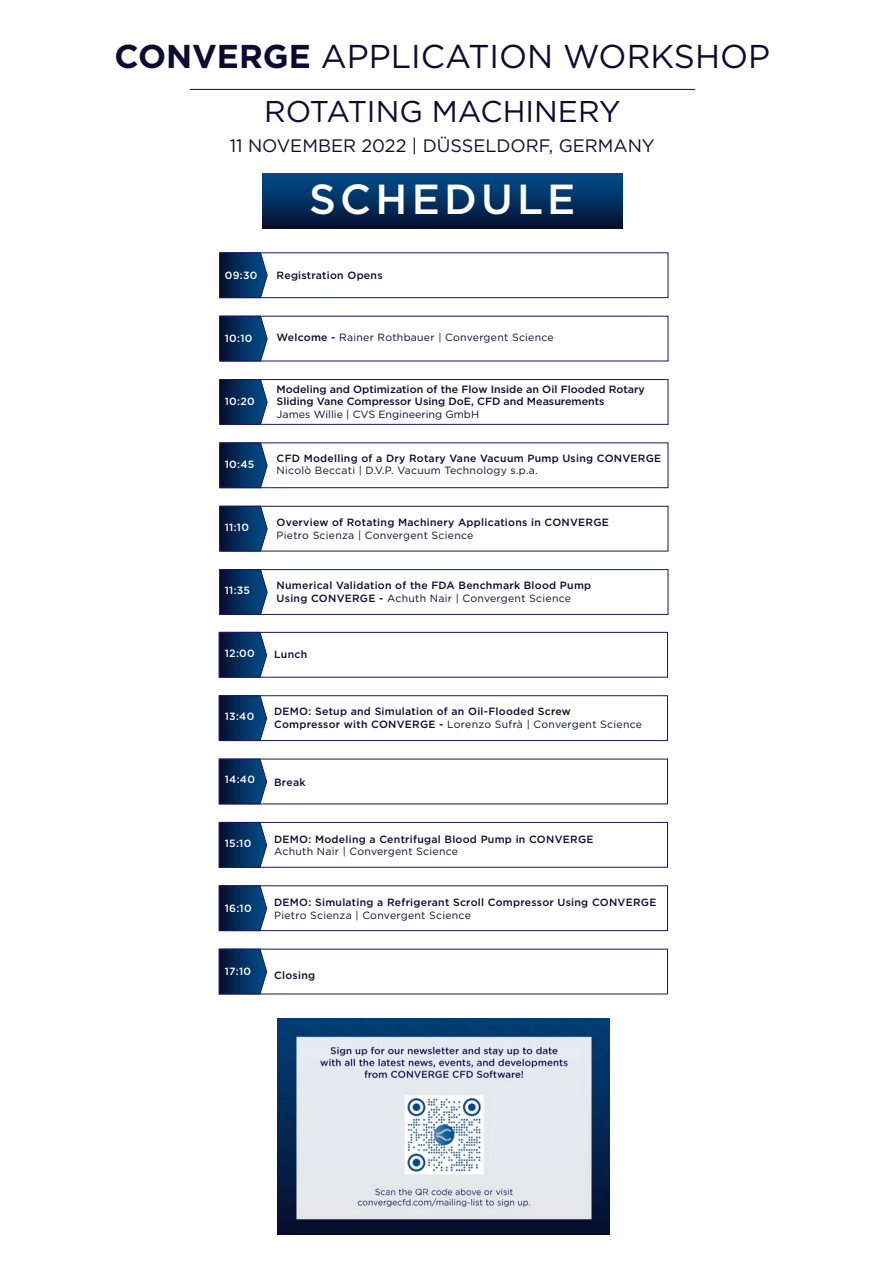
<style>
.page{position:relative;width:893px;height:1263px;background:#fff}
.page>*{position:absolute;margin:0;border:0;box-sizing:border-box;transform-origin:0 0}
.t1{font:500 42px "Gotham";letter-spacing:.1em;color:#fff}
.t2{font:33px "Gotham";color:#0e0a32}
.t3{font:30px "Gotham";color:#0e0a32}
.t4{font:18px "Gotham";color:#0e0a32}
.t5{font:500 10.5px/12.6px "Gotham";letter-spacing:.025em;color:#0e0a32}
.t6{font:500 10.5px/12.6px "Gotham";color:#0e0a32}
.t7{font:500 10.5px "Gotham";color:#fff}
.t8{font:10.5px "Gotham";letter-spacing:.025em;color:#0e0a32}
.s1{font-weight:700}
.s2{font-weight:500}
.s3{font-weight:400}
</style>
<div class="page">
<div style="left:262px;top:173px;width:360px;height:56px;background:linear-gradient(to bottom,#00508d,#061030)"></div>
<hr style="left:190px;top:89px;width:505px;height:1px;background:#0e0a32">
<div style="left:219px;top:252px;width:449px;height:46px;border:1px solid #1b1464"></div>
<svg style="left:219px;top:252px;width:49px;height:47px;background:#1b3d6b"></svg>
<svg style="left:219px;top:315px;width:49px;height:47px;background:#1a3d6a"></svg>
<div style="left:219px;top:379px;width:449px;height:46px;border:1px solid #1b1464"></div>
<svg style="left:219px;top:379px;width:49px;height:46px;background:#173a68"></svg>
<div style="left:219px;top:442px;width:449px;height:46px;border:1px solid #1b1464"></div>
<svg style="left:219px;top:442px;width:49px;height:47px;background:#1b3d6a"></svg>
<div style="left:219px;top:506px;width:449px;height:45px;border:1px solid #1b1464"></div>
<svg style="left:219px;top:505px;width:49px;height:47px;background:#1a3d6a"></svg>
<div style="left:219px;top:569px;width:449px;height:46px;border:1px solid #1b1464"></div>
<svg style="left:219px;top:569px;width:49px;height:46px;background:#173a68"></svg>
<div style="left:219px;top:632px;width:449px;height:45px;border:1px solid #1b1464"></div>
<svg style="left:218px;top:632px;width:49px;height:46px;background:#173b69"></svg>
<div style="left:219px;top:695px;width:449px;height:46px;border:1px solid #1b1464"></div>
<svg style="left:218px;top:695px;width:49px;height:46px;background:#173a68"></svg>
<svg style="left:218px;top:758px;width:49px;height:47px;background:#1b3d6b"></svg>
<div style="left:219px;top:822px;width:449px;height:46px;border:1px solid #1b1464"></div>
<svg style="left:218px;top:822px;width:49px;height:46px;background:#173a68"></svg>
<div style="left:219px;top:885px;width:449px;height:46px;border:1px solid #1b1464"></div>
<svg style="left:218px;top:885px;width:49px;height:46px;background:#173b68"></svg>
<svg style="left:218px;top:948px;width:49px;height:47px;background:#1b3d6b"></svg>
<img style="left:278px;top:1019px;width:331px;height:215px">
<p class="t2" style="left:114px;top:36px;width:657px"><span class="s1">CONVERGE</span> APPLICATION WORKSHOP</p>
<p class="t3" style="left:264px;top:93px;width:358px">ROTATING MACHINERY</p>
<p class="t4" style="left:230px;top:134px;width:427px">11 NOVEMBER 2022 | DÜSSELDORF, GERMANY</p>
<p class="t1" style="left:309px;top:172px;width:268px">SCHEDULE</p>
<p class="t7" style="left:225px;top:268px;width:34px">09:30</p>
<p class="t5" style="left:277px;top:269px;width:107px">Registration Opens</p>
<p class="t7" style="left:225px;top:331px;width:29px">10:10</p>
<p class="t8" style="left:277px;top:330px;width:279px"><span class="s2">Welcome -</span> Rainer Rothbauer | Convergent Science</p>
<p class="t7" style="left:225px;top:394px;width:31px">10:20</p>
<p class="t7" style="left:225px;top:457px;width:31px">10:45</p>
<p class="t6" style="left:277px;top:382px;width:370px">Modeling and Optimization of the Flow Inside an Oil Flooded Rotary<br>Sliding Vane Compressor Using DoE, CFD and Measurements<br><span class="s3">James Willie | CVS Engineering GmbH</span></p>
<p class="t5" style="left:277px;top:452px;width:386px">CFD Modelling of a Dry Rotary Vane Vacuum Pump Using CONVERGE<br><span class="s3">Nicolò Beccati | D.V.P. Vacuum Technology s.p.a.</span></p>
<p class="t7" style="left:225px;top:520px;width:26px">11:10</p>
<p class="t5" style="left:277px;top:516px;width:334px">Overview of Rotating Machinery Applications in CONVERGE<br><span class="s3">Pietro Scienza | Convergent Science</span></p>
<p class="t7" style="left:225px;top:583px;width:27px">11:35</p>
<p class="t5" style="left:277px;top:579px;width:316px">Numerical Validation of the FDA Benchmark Blood Pump<br>Using CONVERGE - <span class="s3">Achuth Nair | Convergent Science</span></p>
<p class="t7" style="left:225px;top:646px;width:31px">12:00</p>
<p class="t5" style="left:274px;top:648px;width:35px">Lunch</p>
<p class="t7" style="left:225px;top:709px;width:31px">13:40</p>
<p class="t5" style="left:274px;top:705px;width:369px">DEMO: Setup and Simulation of an Oil-Flooded Screw<br>Compressor with CONVERGE - <span class="s3">Lorenzo Sufrà | Convergent Science</span></p>
<p class="t7" style="left:225px;top:772px;width:32px">14:40</p>
<p class="t5" style="left:274px;top:776px;width:33px">Break</p>
<p class="t7" style="left:225px;top:836px;width:28px">15:10</p>
<p class="t5" style="left:274px;top:832px;width:321px">DEMO: Modeling a Centrifugal Blood Pump in CONVERGE<br><span class="s3">Achuth Nair | Convergent Science</span></p>
<p class="t7" style="left:225px;top:901px;width:28px">16:10</p>
<p class="t5" style="left:274px;top:896px;width:384px">DEMO: Simulating a Refrigerant Scroll Compressor Using CONVERGE<br><span class="s3">Pietro Scienza | Convergent Science</span></p>
<p class="t7" style="left:225px;top:964px;width:28px">17:10</p>
<p class="t5" style="left:274px;top:968px;width:43px">Closing</p>
</div>
